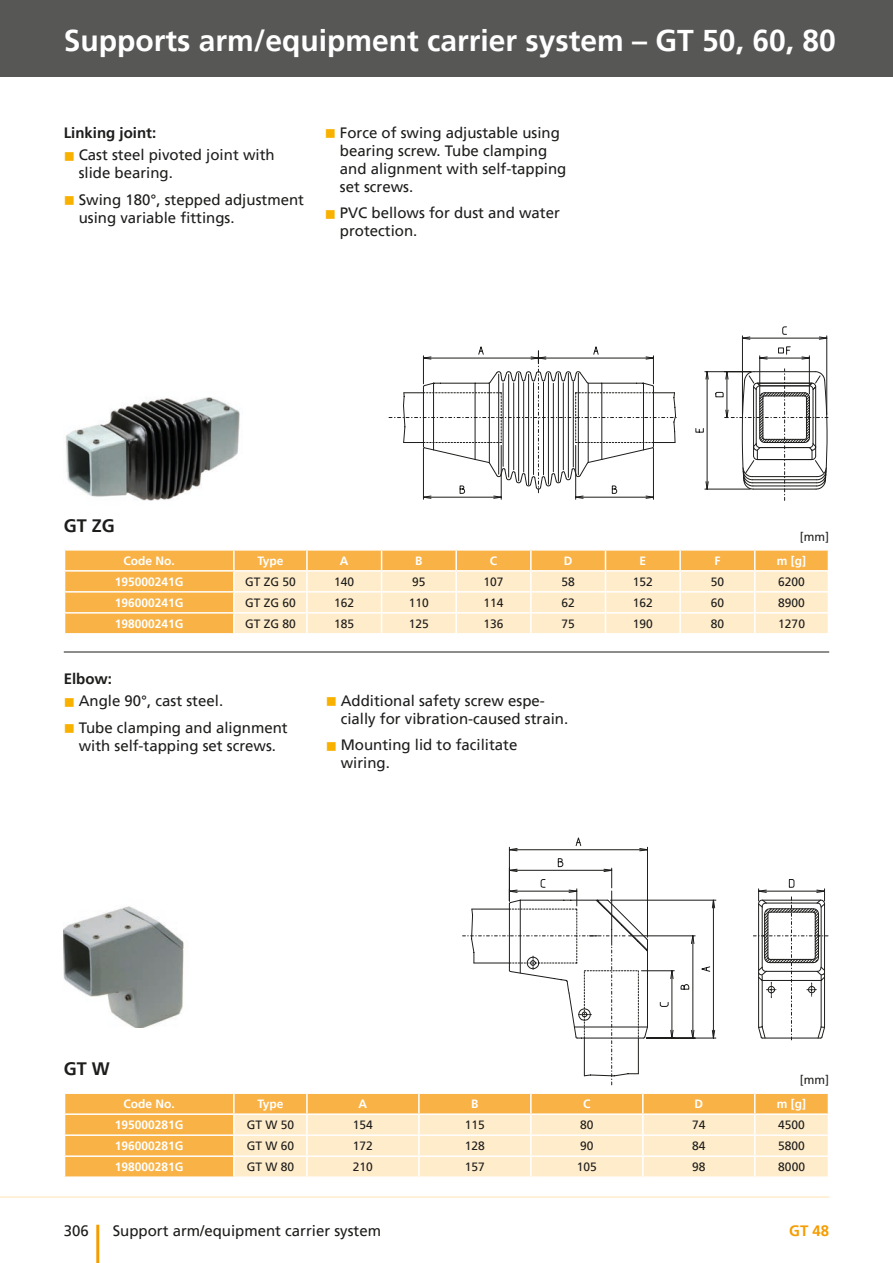
<style>
.page{position:relative;width:893px;height:1263px;background:#fff}
.page>*{position:absolute;margin:0;border:0;box-sizing:border-box;transform-origin:0 0}
.t1{font:700 30px "Frutiger LT Pro";color:#fff}
.t2{font:700 18px "Frutiger LT Pro";color:#1d1d1b}
.t3{font:15px/18px "Frutiger LT Pro";color:#1d1d1b}
.t4{font:700 15px "Frutiger LT Pro";color:#1d1d1b}
.t5{font:700 15px "Frutiger LT Pro";color:#f59d00}
.t6{font:12px "Frutiger LT Pro";color:#1d1d1b}
.t7{font:700 12px "Frutiger LT Pro";color:#fff}
</style>
<div class="page">
<hr style="left:96px;top:1225px;width:3px;height:38px;background:#f59d00">
<hr style="left:0;top:1196px;width:829px;height:2px;background:#ffeccb">
<div style="left:0;top:0;width:893px;height:77px;background:#575756"></div>
<svg style="left:463px;top:837px;width:366px;height:248px"></svg>
<hr style="left:742px;top:338px;width:85px;height:1px;background:#1d1d1b">
<hr style="left:742px;top:336px;width:1px;height:79px;background:#1d1d1b">
<hr style="left:826px;top:336px;width:1px;height:79px;background:#1d1d1b">
<svg style="left:389px;top:351px;width:439px;height:149px"></svg>
<img style="left:65px;top:397px;width:175px;height:104px">
<img style="left:64px;top:906px;width:120px;height:121px">
<hr style="left:64px;top:652px;width:765px;height:1px;background:#1d1d1b">
<div style="left:65px;top:551px;width:168px;height:82px;background:#f9b245"></div>
<hr style="left:64px;top:591px;width:170px;height:2px;background:#fff">
<hr style="left:64px;top:612px;width:170px;height:2px;background:#fff">
<hr style="left:64px;top:570px;width:170px;height:2px;background:#fff">
<svg style="left:233px;top:551px;width:595px;height:83px;background:#fddfaf"></svg>
<hr style="left:234px;top:612px;width:73px;height:2px;background:#fff">
<hr style="left:307px;top:612px;width:75px;height:2px;background:#fff">
<hr style="left:382px;top:612px;width:74px;height:2px;background:#fff">
<hr style="left:456px;top:612px;width:75px;height:2px;background:#fff">
<hr style="left:531px;top:612px;width:74px;height:2px;background:#fff">
<hr style="left:605px;top:612px;width:75px;height:2px;background:#fff">
<hr style="left:680px;top:612px;width:75px;height:2px;background:#fff">
<hr style="left:755px;top:612px;width:74px;height:2px;background:#fff">
<div style="left:65px;top:1094px;width:168px;height:82px;background:#f9b245"></div>
<hr style="left:64px;top:1134px;width:170px;height:2px;background:#fff">
<hr style="left:64px;top:1155px;width:170px;height:2px;background:#fff">
<hr style="left:64px;top:1113px;width:170px;height:2px;background:#fff">
<svg style="left:233px;top:1094px;width:596px;height:83px;background:#fddfad"></svg>
<hr style="left:234px;top:1155px;width:73px;height:2px;background:#fff">
<hr style="left:307px;top:1155px;width:112px;height:2px;background:#fff">
<hr style="left:419px;top:1155px;width:112px;height:2px;background:#fff">
<hr style="left:531px;top:1155px;width:112px;height:2px;background:#fff">
<hr style="left:643px;top:1155px;width:112px;height:2px;background:#fff">
<hr style="left:755px;top:1155px;width:74px;height:2px;background:#fff">
<h1 class="t1" style="left:64px;top:23px;width:773px">Supports arm/equipment carrier system – GT 50, 60, 80</h1>
<p class="t4" style="left:64px;top:124px;width:94px">Linking joint:</p>
<p class="t3" style="left:79px;top:146px;width:197px">Cast steel pivoted joint with slide bearing.</p>
<p class="t3" style="left:79px;top:191px;width:227px">Swing 180°, stepped adjustment using variable fittings.</p>
<p class="t3" style="left:340px;top:124px;width:228px">Force of swing adjustable using bearing screw. Tube clamping and alignment with self-tapping set screws.</p>
<p class="t3" style="left:340px;top:204px;width:222px">PVC bellows for dust and water protection.</p>
<p class="t2" style="left:64px;top:515px;width:53px">GT ZG</p>
<p class="t6" style="left:800px;top:529px;width:31px">[mm]</p>
<p class="t7" style="left:124px;top:553px;width:53px">Code No.</p>
<p class="t7" style="left:257px;top:553px;width:28px">Type</p>
<p class="t7" style="left:340px;top:553px;width:10px">A</p>
<p class="t7" style="left:415px;top:553px;width:9px">B</p>
<p class="t7" style="left:490px;top:553px;width:9px">C</p>
<p class="t7" style="left:564px;top:553px;width:10px">D</p>
<p class="t7" style="left:639px;top:553px;width:8px">E</p>
<p class="t7" style="left:714px;top:553px;width:7px">F</p>
<p class="t7" style="left:777px;top:553px;width:31px">m [g]</p>
<p class="t7" style="left:115px;top:574px;width:70px">195000241G</p>
<p class="t6" style="left:245px;top:575px;width:52px">GT ZG 50</p>
<p class="t6" style="left:334px;top:575px;width:22px">140</p>
<p class="t6" style="left:412px;top:575px;width:15px">95</p>
<p class="t6" style="left:483px;top:575px;width:22px">107</p>
<p class="t6" style="left:561px;top:575px;width:15px">58</p>
<p class="t6" style="left:633px;top:575px;width:22px">152</p>
<p class="t6" style="left:711px;top:575px;width:15px">50</p>
<p class="t6" style="left:778px;top:575px;width:28px">6200</p>
<p class="t7" style="left:115px;top:595px;width:70px">196000241G</p>
<p class="t6" style="left:245px;top:596px;width:52px">GT ZG 60</p>
<p class="t6" style="left:334px;top:596px;width:22px">162</p>
<p class="t6" style="left:409px;top:596px;width:22px">110</p>
<p class="t6" style="left:484px;top:596px;width:22px">114</p>
<p class="t6" style="left:561px;top:596px;width:15px">62</p>
<p class="t6" style="left:633px;top:596px;width:22px">162</p>
<p class="t6" style="left:711px;top:596px;width:15px">60</p>
<p class="t6" style="left:778px;top:596px;width:28px">8900</p>
<p class="t7" style="left:115px;top:616px;width:70px">198000241G</p>
<p class="t6" style="left:245px;top:617px;width:52px">GT ZG 80</p>
<p class="t6" style="left:334px;top:617px;width:22px">185</p>
<p class="t6" style="left:409px;top:617px;width:22px">125</p>
<p class="t6" style="left:484px;top:617px;width:22px">136</p>
<p class="t6" style="left:561px;top:617px;width:15px">75</p>
<p class="t6" style="left:633px;top:617px;width:22px">190</p>
<p class="t6" style="left:711px;top:617px;width:15px">80</p>
<p class="t6" style="left:778px;top:617px;width:28px">1270</p>
<p class="t4" style="left:64px;top:670px;width:50px">Elbow:</p>
<p class="t3" style="left:79px;top:688px;width:210px;line-height:26.5px">Angle 90°, cast steel.<br>Tube clamping and alignment</p>
<p class="t3" style="left:79px;top:736px;width:199px">with self-tapping set screws.</p>
<p class="t3" style="left:341px;top:691px;width:229px">Additional safety screw espe&shy;cially for vibration-caused strain.</p>
<p class="t3" style="left:341px;top:736px;width:178px">Mounting lid to facilitate wiring.</p>
<p class="t2" style="left:64px;top:1058px;width:48px">GT W</p>
<p class="t6" style="left:800px;top:1073px;width:31px">[mm]</p>
<p class="t7" style="left:124px;top:1097px;width:53px">Code No.</p>
<p class="t7" style="left:257px;top:1097px;width:28px">Type</p>
<p class="t7" style="left:359px;top:1097px;width:10px">A</p>
<p class="t7" style="left:471px;top:1097px;width:9px">B</p>
<p class="t7" style="left:583px;top:1097px;width:9px">C</p>
<p class="t7" style="left:694px;top:1097px;width:10px">D</p>
<p class="t7" style="left:777px;top:1097px;width:31px">m [g]</p>
<p class="t7" style="left:115px;top:1118px;width:70px">195000281G</p>
<p class="t6" style="left:247px;top:1118px;width:49px">GT W 50</p>
<p class="t6" style="left:353px;top:1118px;width:22px">154</p>
<p class="t6" style="left:465px;top:1118px;width:22px">115</p>
<p class="t6" style="left:580px;top:1118px;width:15px">80</p>
<p class="t6" style="left:692px;top:1118px;width:15px">74</p>
<p class="t6" style="left:778px;top:1118px;width:28px">4500</p>
<p class="t7" style="left:115px;top:1139px;width:70px">196000281G</p>
<p class="t6" style="left:247px;top:1139px;width:49px">GT W 60</p>
<p class="t6" style="left:353px;top:1139px;width:22px">172</p>
<p class="t6" style="left:465px;top:1139px;width:22px">128</p>
<p class="t6" style="left:580px;top:1139px;width:15px">90</p>
<p class="t6" style="left:692px;top:1139px;width:15px">84</p>
<p class="t6" style="left:778px;top:1139px;width:28px">5800</p>
<p class="t7" style="left:115px;top:1160px;width:70px">198000281G</p>
<p class="t6" style="left:247px;top:1160px;width:49px">GT W 80</p>
<p class="t6" style="left:353px;top:1160px;width:22px">210</p>
<p class="t6" style="left:465px;top:1160px;width:22px">157</p>
<p class="t6" style="left:577px;top:1160px;width:22px">105</p>
<p class="t6" style="left:692px;top:1160px;width:15px">98</p>
<p class="t6" style="left:778px;top:1160px;width:28px">8000</p>
<p class="t3" style="left:64px;top:1222px;width:27px">306</p>
<p class="t3" style="left:113px;top:1222px;width:270px">Support arm/equipment carrier system</p>
<p class="t5" style="left:789px;top:1222px;width:42px">GT 48</p>
</div>
